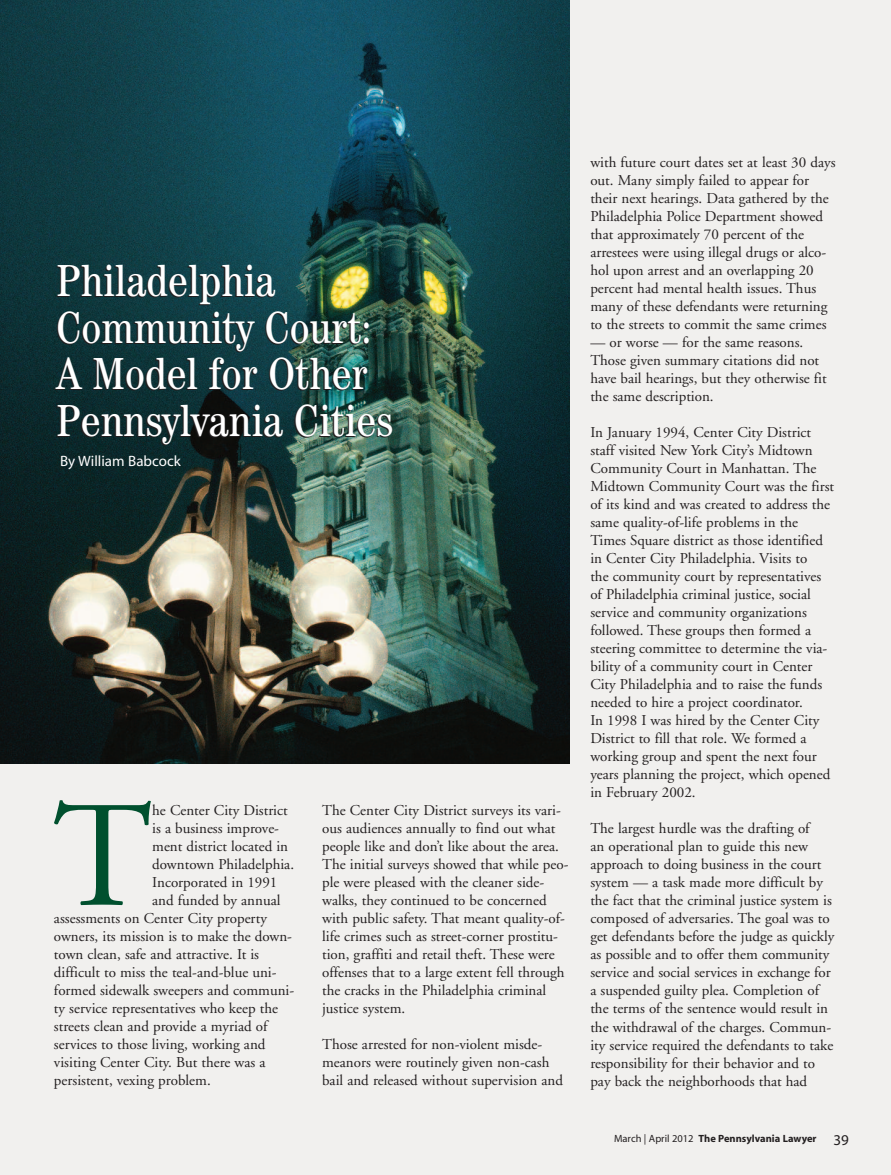
<style>
.page{position:relative;width:891px;height:1175px;background:#fff}
.page>*{position:absolute;margin:0;border:0;box-sizing:border-box;transform-origin:0 0}
.t1{font:150.75px "Adobe Garamond";color:#00502e}
.t2{font:condensed 45px/46.5px "Century";color:#fff}
.t3{font:15px/18px "Adobe Garamond";color:#231f20}
.t4{font:15px "Myriad";color:#fff}
.t5{font:700 10.5px "Myriad";color:#231f20}
.s1{font-weight:400}
.s2{font-weight:400;font-size:15px}
</style>
<div class="page">
<div style="left:0;top:0;width:891px;height:1174px;background:#f1f0ee"></div>
<img style="left:0;top:0;width:569px;height:763px">
<h2 class="t2" style="left:57px;top:262px;width:338px">Philadelphia<br>Community Court:<br>A Model for Other<br>Pennsylvania Cities</h2>
<p class="t4" style="left:60px;top:455px;width:122px">By William Babcock</p>
<h1 class="t1" style="left:53px;top:796px;width:101px">T</h1>
<p class="t3" style="left:152px;top:802px;width:137px">he Center City District</p>
<p class="t3" style="left:152px;top:820px;width:128px">is a business improve-</p>
<p class="t3" style="left:152px;top:838px;width:137px">ment district located in</p>
<p class="t3" style="left:152px;top:856px;width:143px">downtown Philadelphia.</p>
<p class="t3" style="left:152px;top:874px;width:127px">Incorporated in 1991</p>
<p class="t3" style="left:152px;top:892px;width:130px">and funded by annual</p>
<p class="t3" style="left:54px;top:910px;width:214px">assessments on Center City property</p>
<p class="t3" style="left:54px;top:928px;width:240px">owners, its mission is to make the down-</p>
<p class="t3" style="left:54px;top:946px;width:207px">town clean, safe and attractive. It is</p>
<p class="t3" style="left:54px;top:964px;width:224px">difficult to miss the teal-and-blue uni-</p>
<p class="t3" style="left:54px;top:982px;width:242px">formed sidewalk sweepers and communi-</p>
<p class="t3" style="left:54px;top:1000px;width:226px">ty service representatives who keep the</p>
<p class="t3" style="left:54px;top:1018px;width:215px">streets clean and provide a myriad of</p>
<p class="t3" style="left:54px;top:1036px;width:213px">services to those living, working and</p>
<p class="t3" style="left:54px;top:1054px;width:213px">visiting Center City. But there was a</p>
<p class="t3" style="left:54px;top:1072px;width:158px">persistent, vexing problem.</p>
<p class="t3" style="left:322px;top:802px;width:248px">The Center City District surveys its vari&shy;ous audiences annually to find out what people like and don’t like about the area.<br>The initial surveys showed that while peo&shy;ple were pleased with the cleaner side&shy;walks, they continued to be concerned with public safety. That meant quality-of&shy;life crimes such as street-corner prostitu&shy;tion, graffiti and retail theft. These were offenses that to a large extent fell through the cracks in the Philadelphia criminal justice system.</p>
<p class="t3" style="left:322px;top:1036px;width:242px">Those arrested for non-violent misde&shy;meanors were routinely given non-cash bail and released without supervision and</p>
<p class="t3" style="left:590px;top:155px;width:247px">with future court dates set at least 30 days out. Many simply failed to appear for their next hearings. Data gathered by the Philadelphia Police Department showed that approximately 70 percent of the arrestees were using illegal drugs or alco&shy;hol upon arrest and an overlapping 20 percent had mental health issues. Thus many of these defendants were returning to the streets to commit the same crimes</p>
<p class="t3" style="left:590px;top:335px;width:238px">— or worse — for the same reasons.<br>Those given summary citations did not have bail hearings, but they otherwise fit the same description.</p>
<p class="t3" style="left:590px;top:425px;width:245px">In January 1994, Center City District staff visited New York City’s Midtown Community Court in Manhattan. The Midtown Community Court was the first of its kind and was created to address the same quality-of-life problems in the Times Square district as those identified in Center City Philadelphia. Visits to<br>the community court by representatives of Philadelphia criminal justice, social service and community organizations followed. These groups then formed a steering committee to determine the via&shy;bility of a community court in Center City Philadelphia and to raise the funds needed to hire a project coordinator.<br>In 1998 I was hired by the Center City District to fill that role. We formed a working group and spent the next four years planning the project, which opened in February 2002.</p>
<p class="t3" style="left:590px;top:821px;width:245px">The largest hurdle was the drafting of<br>an operational plan to guide this new approach to doing business in the court system — a task made more difficult by the fact that the criminal justice system is composed of adversaries. The goal was to get defendants before the judge as quickly as possible and to offer them community service and social services in exchange for a suspended guilty plea. Completion of the terms of the sentence would result in the withdrawal of the charges. Commun&shy;ity service required the defendants to take responsibility for their behavior and to pay back the neighborhoods that had</p>
<p class="t5" style="left:614px;top:1134px;width:236px"><span class="s1">March | April 2012</span> The Pennsylvania Lawyer <span class="s2">39</span></p>
</div>
